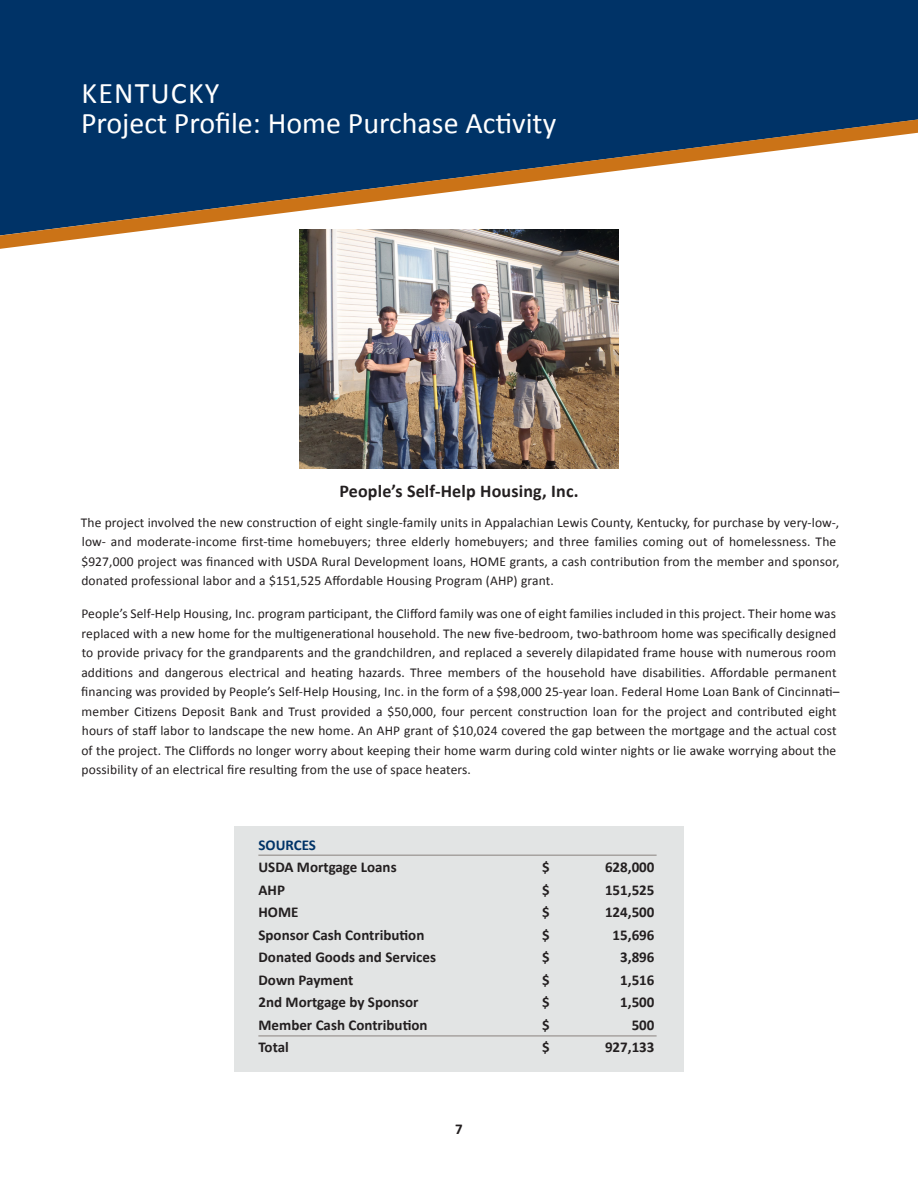
<style>
.page{position:relative;width:918px;height:1188px;background:#fff}
.page>*{position:absolute;margin:0;border:0;box-sizing:border-box;transform-origin:0 0}
.t1{font:30px "Calibri";color:#fff}
.t2{font:30px "Calibri";letter-spacing:.04em;color:#fff}
.t3{font:700 18px "Calibri";letter-spacing:.01em;color:#231f20}
.t4{font:700 15px "Calibri";color:#231f20}
.t5{font:700 15px "Calibri";color:#003367}
.t6{font:13.5px/19.5px "Calibri";letter-spacing:.01em;color:#231f20}
</style>
<div class="page">
<div style="left:234px;top:827px;width:450px;height:245px;background:#e2e4e4"></div>
<hr style="left:258px;top:1035px;width:399px;height:2px;background:#a7a3a0">
<hr style="left:258px;top:854px;width:399px;height:2px;background:#a7a3a0">
<div style="left:0;top:0;width:918px;height:119px;background:#003367"></div>
<svg style="left:0;top:119px;width:918px;height:130px"></svg>
<img style="left:299px;top:229px;width:320px;height:240px">
<p class="t2" style="left:82px;top:75px;width:139px">KENTUCKY</p>
<p class="t1" style="left:81px;top:105px;width:477px">Project Profile: Home Purchase Activity</p>
<p class="t3" style="left:339px;top:480px;width:241px">People’s Self-Help Housing, Inc.</p>
<p class="t6" style="left:81px;top:513px;width:760px">The project involved the new construction of eight single-family units in Appalachian Lewis County, Kentucky, for purchase by very-low-, low- and moderate-income first-time homebuyers; three elderly homebuyers; and three families coming out of homelessness. The $927,000 project was financed with USDA Rural Development loans, HOME grants, a cash contribution from the member and sponsor, donated professional labor and a $151,525 Affordable Housing Program (AHP) grant.</p>
<p class="t6" style="left:81px;top:604px;width:760px">People’s Self-Help Housing, Inc. program participant, the Clifford family was one of eight families included in this project. Their home was replaced with a new home for the multigenerational household. The new five-bedroom, two-bathroom home was specifically designed to provide privacy for the grandparents and the grandchildren, and replaced a severely dilapidated frame house with numerous room additions and dangerous electrical and heating hazards. Three members of the household have disabilities. Affordable permanent financing was provided by People’s Self-Help Housing, Inc. in the form of a $98,000 25-year loan. Federal Home Loan Bank of Cincinnati– member Citizens Deposit Bank and Trust provided a $50,000, four percent construction loan for the project and contributed eight hours of staff labor to landscape the new home. An AHP grant of $10,024 covered the gap between the mortgage and the actual cost of the project. The Cliffords no longer worry about keeping their home warm during cold winter nights or lie awake worrying about the possibility of an electrical fire resulting from the use of space heaters.</p>
<p class="t5" style="left:259px;top:835px;width:59px">SOURCES</p>
<p class="t4" style="left:259px;top:858px;width:140px">USDA Mortgage Loans</p>
<p class="t4" style="left:542px;top:858px;width:9px">$</p>
<p class="t4" style="left:605px;top:858px;width:51px">628,000</p>
<p class="t4" style="left:259px;top:880px;width:28px">AHP</p>
<p class="t4" style="left:542px;top:880px;width:9px">$</p>
<p class="t4" style="left:605px;top:880px;width:51px">151,525</p>
<p class="t4" style="left:259px;top:903px;width:42px">HOME</p>
<p class="t4" style="left:542px;top:903px;width:9px">$</p>
<p class="t4" style="left:605px;top:903px;width:51px">124,500</p>
<p class="t4" style="left:259px;top:925px;width:167px">Sponsor Cash Contribution</p>
<p class="t4" style="left:542px;top:925px;width:9px">$</p>
<p class="t4" style="left:613px;top:925px;width:43px">15,696</p>
<p class="t4" style="left:259px;top:948px;width:179px">Donated Goods and Services</p>
<p class="t4" style="left:542px;top:948px;width:9px">$</p>
<p class="t4" style="left:620px;top:948px;width:36px">3,896</p>
<p class="t4" style="left:259px;top:970px;width:96px">Down Payment</p>
<p class="t4" style="left:542px;top:970px;width:9px">$</p>
<p class="t4" style="left:620px;top:970px;width:36px">1,516</p>
<p class="t4" style="left:259px;top:993px;width:162px">2nd Mortgage by Sponsor</p>
<p class="t4" style="left:542px;top:993px;width:9px">$</p>
<p class="t4" style="left:620px;top:993px;width:36px">1,500</p>
<p class="t4" style="left:259px;top:1015px;width:171px">Member Cash Contribution</p>
<p class="t4" style="left:542px;top:1015px;width:9px">$</p>
<p class="t4" style="left:632px;top:1015px;width:24px">500</p>
<p class="t4" style="left:259px;top:1038px;width:32px">Total</p>
<p class="t4" style="left:542px;top:1038px;width:9px">$</p>
<p class="t4" style="left:605px;top:1038px;width:51px">927,133</p>
<p class="t4" style="left:455px;top:1119px;width:9px">7</p>
</div>
